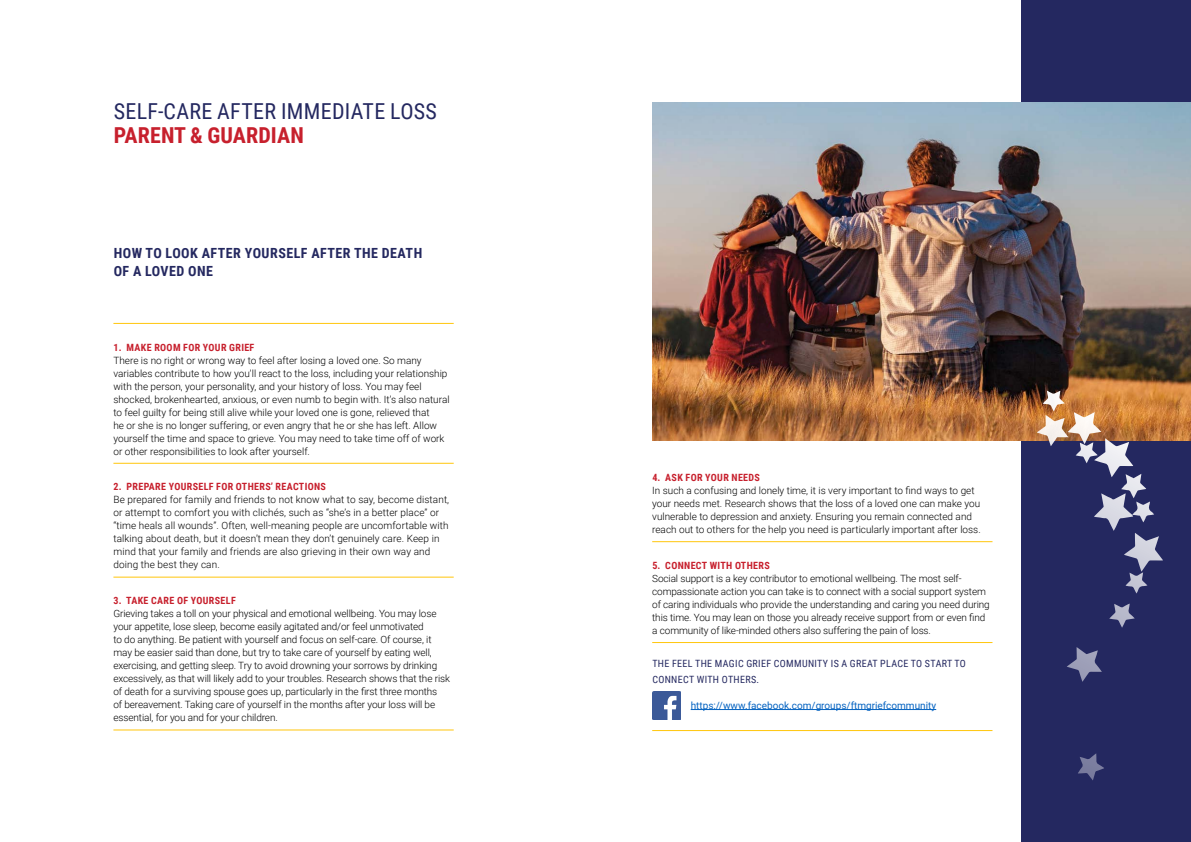
<style>
.page{position:relative;width:1191px;height:842px;background:#fff}
.page>*{position:absolute;margin:0;border:0;box-sizing:border-box;transform-origin:0 0}
.t1{font:22px "Roboto Condensed";letter-spacing:.015em;color:#242860}
.t2{font:700 22px "Roboto Condensed";letter-spacing:.005em;color:#c7202d}
.t3{font:700 14px/18px "Roboto Condensed";letter-spacing:.035em;color:#242860}
.t4{font:300 10px/13px "Roboto";color:#000}
.t5{font:700 10px "Roboto Condensed";letter-spacing:.035em;color:#c7202d}
.t6{font:10px/16px "Roboto Condensed";letter-spacing:.035em;color:#242860}
.t7{font:10px "Roboto";color:#0563c1}
.s1{font-family:"Roboto"}
</style>
<div class="page">
<div style="left:1021px;top:0;width:170px;height:842px;background:#242860"></div>
<hr style="left:113px;top:323px;width:341px;height:1px;background:#ffc60b">
<hr style="left:113px;top:463px;width:341px;height:1px;background:#ffc60b">
<hr style="left:113px;top:577px;width:341px;height:1px;background:#ffc60b">
<hr style="left:113px;top:730px;width:341px;height:1px;background:#ffc60b">
<hr style="left:652px;top:541px;width:340px;height:1px;background:#ffc60b">
<hr style="left:652px;top:642px;width:340px;height:1px;background:#ffc60b">
<hr style="left:690px;top:709px;width:246px;height:1px;background:#0563c1">
<hr style="left:652px;top:730px;width:340px;height:1px;background:#ffc60b">
<img style="left:652px;top:102px;width:539px;height:339px">
<svg style="left:1036px;top:390px;width:97px;height:87px"></svg>
<img style="left:652px;top:692px;width:28px;height:27px">
<h1 class="t1" style="left:114px;top:95px;width:325px">SELF-CARE AFTER IMMEDIATE LOSS</h1>
<h1 class="t2" style="left:114px;top:119px;width:192px">PARENT &amp; GUARDIAN</h1>
<h2 class="t3" style="left:114px;top:243px;width:310px">HOW TO LOOK AFTER YOURSELF AFTER THE DEATH<br>OF A LOVED ONE</h2>
<p class="t5" style="left:114px;top:340px;width:142px">1. MAKE ROOM FOR YOUR GRIEF</p>
<p class="t4" style="left:113px;top:353px;width:338px">There is no right or wrong way to feel after losing a loved one. So many variables contribute to how you’ll react to the loss, including your relationship with the person, your personality, and your history of loss. You may feel shocked, brokenhearted, anxious, or even numb to begin with. It’s also natural to feel guilty for being still alive while your loved one is gone, relieved that<br>he or she is no longer suffering, or even angry that he or she has left. Allow yourself the time and space to grieve. You may need to take time off of work or other responsibilities to look after yourself.</p>
<p class="t5" style="left:114px;top:480px;width:214px">2. PREPARE YOURSELF FOR OTHERS’ REACTIONS</p>
<p class="t4" style="left:113px;top:493px;width:337px">Be prepared for family and friends to not know what to say, become distant, or attempt to comfort you with clichés, such as “she’s in a better place” or “time heals all wounds”. Often, well-meaning people are uncomfortable with talking about death, but it doesn’t mean they don’t genuinely care. Keep in mind that your family and friends are also grieving in their own way and doing the best they can.</p>
<p class="t5" style="left:114px;top:594px;width:124px">3. TAKE CARE OF YOURSELF</p>
<p class="t4" style="left:113px;top:607px;width:338px">Grieving takes a toll on your physical and emotional wellbeing. You may lose your appetite, lose sleep, become easily agitated and/or feel unmotivated<br>to do anything. Be patient with yourself and focus on self-care. Of course, it may be easier said than done, but try to take care of yourself by eating well, exercising, and getting sleep. Try to avoid drowning your sorrows by drinking excessively, as that will likely add to your troubles. Research shows that the risk of death for a surviving spouse goes up, particularly in the first three months<br>of bereavement. Taking care of yourself in the months after your loss will be essential, for you and for your children.</p>
<p class="t5" style="left:652px;top:470px;width:109px">4. ASK FOR YOUR NEEDS</p>
<p class="t4" style="left:652px;top:483px;width:330px">In such a confusing and lonely time, it is very important to find ways to get your needs met. Research shows that the loss of a loved one can make you vulnerable to depression and anxiety. Ensuring you remain connected and reach out to others for the help you need is particularly important after loss.</p>
<p class="t5" style="left:652px;top:558px;width:119px">5. CONNECT WITH OTHERS</p>
<p class="t4" style="left:652px;top:571px;width:339px">Social support is a key contributor to emotional wellbeing. The most self&shy;compassionate action you can take is to connect with a social support system of caring individuals who provide the understanding and caring you need during this time. You may lean on those you already receive support from or even find a community of like-minded others also suffering the pain of loss.</p>
<p class="t6" style="left:652px;top:655px;width:315px">THE FEEL THE MAGIC GRIEF COMMUNITY IS A GREAT PLACE TO START TO<br>CONNECT WITH OTHERS<span class="s1">.</span></p>
<p class="t7" style="left:690px;top:698px;width:247px">https://www.facebook.com/groups/ftmgriefcommunity</p>
</div>
